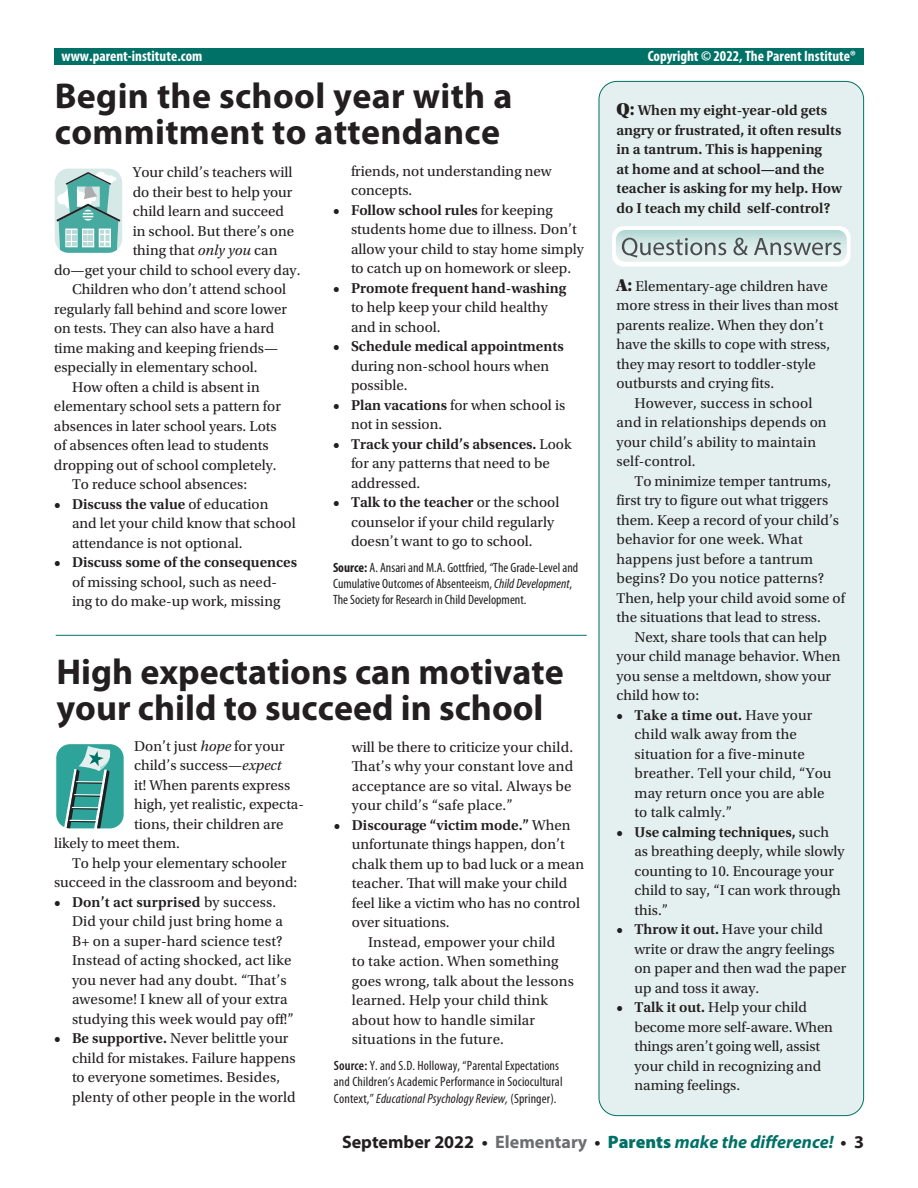
<style>
.page{position:relative;width:918px;height:1188px;background:#fff}
.page>*{position:absolute;margin:0;border:0;box-sizing:border-box;transform-origin:0 0}
.t1{font:700 36px/36px "Myriad Pro";color:#231f20}
.t2{font:italic 700 18px "Myriad Pro";color:#007167}
.t3{font:15px/19.5px "Utopia Std";color:#231f20}
.t4{font:600 15px/19.5px "Utopia Std";color:#231f20}
.t5{font:700 condensed 15px "Myriad Pro";color:#fff}
.t6{font:condensed 13.5px/16.5px "Myriad Pro";color:#231f20}
.s1{font-style:italic}
.s2{font-weight:600}
.s3{font-weight:700}
.s4{font-weight:400}
.s5{font-family:"Utopia Std Black Headline";font-weight:400;font-size:18px}
.s6{font-family:"Utopia Std Black Headline";font-size:18px}
.s7{font-style:normal;color:#231f20}
.s8{font-style:normal;color:#6c6d70}
.s9{font-weight:900;font-style:normal}
</style>
<div class="page">
<div style="left:599px;top:81px;width:265px;height:1035px;background:#e4f0ef;border-radius:18px"></div>
<hr style="left:56px;top:635px;width:531px;height:1px;background:#007167">
<svg style="left:56px;top:744px;width:68px;height:85px;background:#50a7a0"></svg>
<svg style="left:612px;top:226px;width:238px;height:40px"></svg>
<div style="left:54px;top:49px;width:810px;height:16px;background:#007167"></div>
<svg style="left:54px;top:168px;width:68px;height:85px"></svg>
<p class="t5" style="left:62px;top:46px;width:142px">www.parent-institute.com</p>
<p class="t5" style="left:648px;top:46px;width:210px">Copyright © 2022, The Parent Institute®</p>
<h1 class="t1" style="left:55px;top:77px;width:459px">Begin the school year with a commitment to attendance</h1>
<p class="t3" style="left:133px;top:163px;width:161px">Your child’s teachers will</p>
<p class="t3" style="left:133px;top:183px;width:161px">do their best to help your</p>
<p class="t3" style="left:133px;top:202px;width:153px">child learn and succeed</p>
<p class="t3" style="left:133px;top:222px;width:163px">in school. But there’s one</p>
<p class="t3" style="left:133px;top:241px;width:146px">thing that <span class="s1">only you</span> can</p>
<p class="t3" style="left:54px;top:261px;width:248px">do—get your child to school every day.</p>
<p class="t3" style="left:72px;top:280px;width:216px">Children who don’t attend school</p>
<p class="t3" style="left:54px;top:300px;width:234px">regularly fall behind and score lower</p>
<p class="t3" style="left:54px;top:319px;width:222px">on tests. They can also have a hard</p>
<p class="t3" style="left:54px;top:339px;width:226px">time making and keeping friends—</p>
<p class="t3" style="left:54px;top:358px;width:205px">especially in elementary school.</p>
<p class="t3" style="left:72px;top:378px;width:189px">How often a child is absent in</p>
<p class="t3" style="left:54px;top:397px;width:228px">elementary school sets a pattern for</p>
<p class="t3" style="left:54px;top:417px;width:224px">absences in later school years. Lots</p>
<p class="t3" style="left:54px;top:436px;width:216px">of absences often lead to students</p>
<p class="t3" style="left:54px;top:456px;width:224px">dropping out of school completely.</p>
<p class="t3" style="left:72px;top:475px;width:177px">To reduce school absences:</p>
<p class="t3" style="left:72px;top:495px;width:225px;text-indent:-18px"><span class="s2">• Discuss the value</span> of education and let your child know that school attendance is not optional.</p>
<p class="t4" style="left:54px;top:553px;width:245px">• Discuss some of the consequences</p>
<p class="t3" style="left:72px;top:573px;width:210px">of missing school, such as need&shy;ing to do make-up work, missing</p>
<p class="t3" style="left:351px;top:162px;width:202px">friends, not understanding new concepts.</p>
<p class="t3" style="left:351px;top:201px;width:234px;text-indent:-18px"><span class="s2">• Follow school rules</span> for keeping students home due to illness. Don’t allow your child to stay home simply to catch up on homework or sleep.</p>
<p class="t4" style="left:333px;top:278px;width:235px">• Promote frequent hand-washing</p>
<p class="t3" style="left:351px;top:298px;width:199px">to help keep your child healthy and in school.</p>
<p class="t4" style="left:333px;top:337px;width:232px">• Schedule medical appointments</p>
<p class="t3" style="left:351px;top:357px;width:200px">during non-school hours when possible.</p>
<p class="t3" style="left:351px;top:396px;width:216px;text-indent:-18px"><span class="s2">• Plan vacations</span> for when school is not in session.</p>
<p class="t3" style="left:351px;top:435px;width:222px;text-indent:-18px"><span class="s2">• Track your child’s absences.</span> Look for any patterns that need to be addressed.</p>
<p class="t3" style="left:351px;top:493px;width:210px;text-indent:-18px"><span class="s2">• Talk to the teacher</span> or the school counselor if your child regularly doesn’t want to go to school.</p>
<p class="t6" style="left:333px;top:559px;width:247px"><span class="s3">Source:</span> A. Ansari and M.A. Gottfried, <span class="s1">“</span>The Grade-Level and<br>Cumulative Outcomes of Absenteeism, <span class="s1">Child Development</span>,<br>The Society for Research in Child Development.</p>
<h1 class="t1" style="left:56px;top:652px;width:509px">High expectations can motivate your child to succeed in school</h1>
<p class="t3" style="left:134px;top:736px;width:152px">Don’t just <span class="s1">hope</span> for your</p>
<p class="t3" style="left:134px;top:756px;width:149px">child’s success—<span class="s1">expect</span></p>
<p class="t3" style="left:134px;top:775px;width:158px">it! When parents express</p>
<p class="t3" style="left:134px;top:795px;width:171px">high, yet realistic, expecta-</p>
<p class="t3" style="left:134px;top:814px;width:151px">tions, their children are</p>
<p class="t3" style="left:54px;top:834px;width:127px">likely to meet them.</p>
<p class="t3" style="left:72px;top:853px;width:216px">To help your elementary schooler</p>
<p class="t3" style="left:54px;top:873px;width:245px">succeed in the classroom and beyond:</p>
<p class="t3" style="left:72px;top:892px;width:223px;text-indent:-18px"><span class="s2">• Don’t act surprised</span> by success.<br>Did your child just bring home a<br>B+ on a super-hard science test?<br>Instead of acting shocked, act like you never had any doubt. “That’s awesome! I knew all of your extra studying this week would pay off!”</p>
<p class="t3" style="left:72px;top:1029px;width:225px;text-indent:-18px"><span class="s2">• Be supportive.</span> Never belittle your child for mistakes. Failure happens to everyone sometimes. Besides, plenty of other people in the world</p>
<p class="t3" style="left:352px;top:737px;width:223px;text-align:justify">will be there to criticize your child.<br>That’s why your constant love and acceptance are so vital. Always be your child’s “safe place.”</p>
<p class="t4" style="left:334px;top:815px;width:238px">• Discourage “victim mode.” <span class="s4">When</span></p>
<p class="t3" style="left:352px;top:835px;width:214px">unfortunate things happen, don’t</p>
<p class="t3" style="left:352px;top:854px;width:234px">chalk them up to bad luck or a mean</p>
<p class="t3" style="left:352px;top:874px;width:217px">teacher. That will make your child</p>
<p class="t3" style="left:352px;top:893px;width:230px">feel like a victim who has no control</p>
<p class="t3" style="left:352px;top:913px;width:99px">over situations.</p>
<p class="t3" style="left:368px;top:932px;width:189px">Instead, empower your child</p>
<p class="t3" style="left:352px;top:952px;width:208px">to take action. When something</p>
<p class="t3" style="left:352px;top:971px;width:224px">goes wrong, talk about the lessons</p>
<p class="t3" style="left:352px;top:991px;width:198px">learned. Help your child think</p>
<p class="t3" style="left:352px;top:1010px;width:185px">about how to handle similar</p>
<p class="t3" style="left:352px;top:1030px;width:154px">situations in the future.</p>
<p class="t6" style="left:334px;top:1057px;width:230px"><span class="s2">Source:</span> Y. and S.D. Holloway, “Parental Expectations and Children’s Academic Performance in Sociocultural<br>Context,” <span class="s1">Educational Psychology Review,</span> (Springer).</p>
<p class="t4" style="left:616px;top:101px;width:227px"><span class="s5">Q:</span> When my eight-year-old gets angry or frustrated, it often results in a tantrum. This is happening<br>at home and at school—and the teacher is asking for my help. How do I teach my child self-control?</p>
<p class="t3" style="left:616px;top:277px;width:213px"><span class="s6">A:</span> Elementary-age children have</p>
<p class="t3" style="left:617px;top:296px;width:224px">more stress in their lives than most</p>
<p class="t3" style="left:617px;top:316px;width:209px">parents realize. When they don’t</p>
<p class="t3" style="left:617px;top:335px;width:215px">have the skills to cope with stress,</p>
<p class="t3" style="left:617px;top:355px;width:201px">they may resort to toddler-style</p>
<p class="t3" style="left:617px;top:374px;width:159px">outbursts and crying fits.</p>
<p class="t3" style="left:634px;top:394px;width:179px">However, success in school</p>
<p class="t3" style="left:616px;top:413px;width:212px">and in relationships depends on</p>
<p class="t3" style="left:616px;top:433px;width:201px">your child’s ability to maintain</p>
<p class="t3" style="left:616px;top:452px;width:81px">self-control.</p>
<p class="t3" style="left:634px;top:472px;width:198px">To minimize temper tantrums,</p>
<p class="t3" style="left:616px;top:491px;width:213px">first try to figure out what triggers</p>
<p class="t3" style="left:616px;top:511px;width:224px">them. Keep a record of your child’s</p>
<p class="t3" style="left:616px;top:530px;width:188px">behavior for one week. What</p>
<p class="t3" style="left:616px;top:550px;width:198px">happens just before a tantrum</p>
<p class="t3" style="left:616px;top:569px;width:209px">begins? Do you notice patterns?</p>
<p class="t3" style="left:616px;top:589px;width:230px">Then, help your child avoid some of</p>
<p class="t3" style="left:616px;top:608px;width:206px">the situations that lead to stress.</p>
<p class="t3" style="left:634px;top:628px;width:194px">Next, share tools that can help</p>
<p class="t3" style="left:616px;top:647px;width:226px">your child manage behavior. When</p>
<p class="t3" style="left:616px;top:667px;width:216px">you sense a meltdown, show your</p>
<p class="t3" style="left:616px;top:686px;width:84px">child how to:</p>
<p class="t3" style="left:634px;top:706px;width:199px;text-indent:-18px"><span class="s2">• Take a time out.</span> Have your child walk away from the situation for a five-minute breather. Tell your child, “You may return once you are able to talk calmly.”</p>
<p class="t3" style="left:634px;top:823px;width:212px;text-indent:-18px"><span class="s2">• Use calming techniques,</span> such as breathing deeply, while slowly counting to 10. Encourage your child to say, “I can work through this.”</p>
<p class="t3" style="left:634px;top:920px;width:213px;text-indent:-18px"><span class="s2">• Throw it out.</span> Have your child write or draw the angry feelings on paper and then wad the paper up and toss it away.</p>
<p class="t3" style="left:634px;top:998px;width:200px;text-indent:-18px"><span class="s2">• Talk it out.</span> Help your child become more self-aware. When things aren’t going well, assist your child in recognizing and naming feelings.</p>
<p class="t2" style="left:342px;top:1130px;width:523px"><span class="s7">September 2022 •</span> <span class="s8">Elementary</span> <span class="s7">•</span> <span class="s9">Parents</span> make the difference! <span class="s7">• 3</span></p>
</div>
